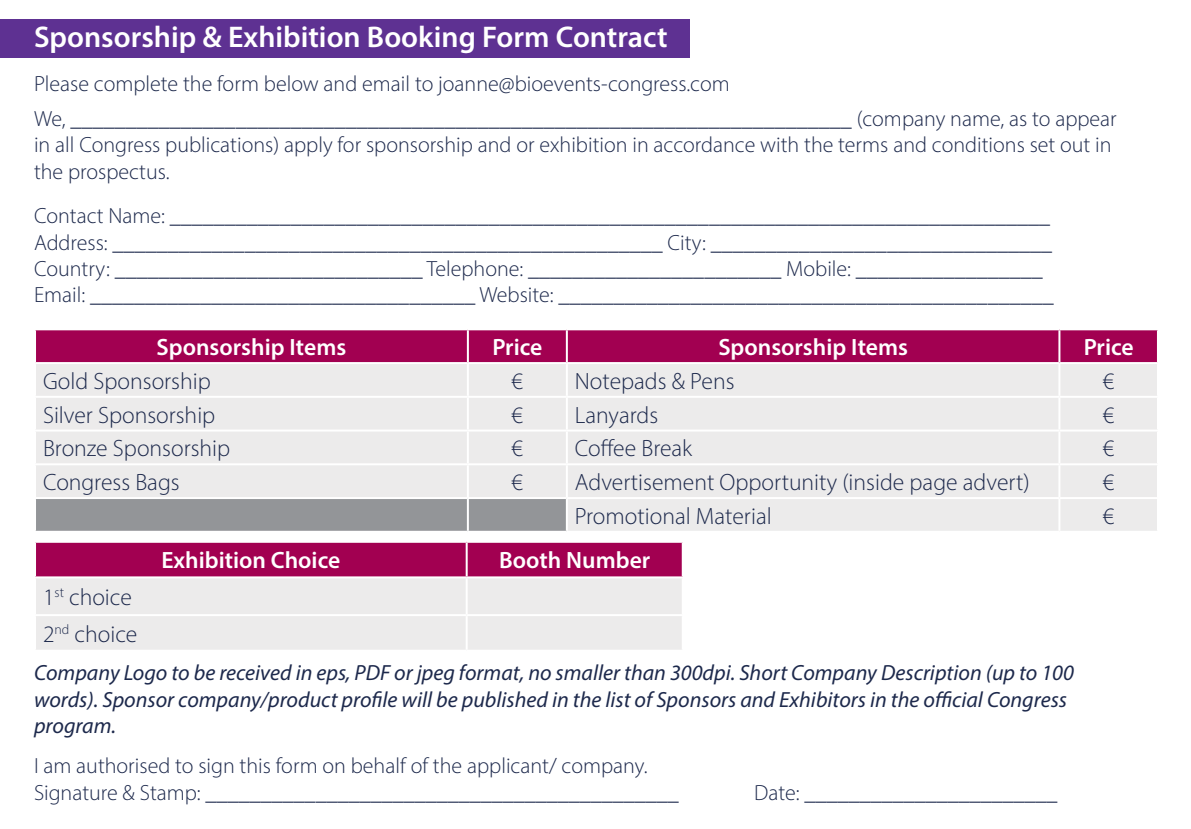
<style>
.page{position:relative;width:1191px;height:829px;background:#fff}
.page>*{position:absolute;margin:0;border:0;box-sizing:border-box;transform-origin:0 0}
.t1{font:600 30px "Myriad Pro";color:#fff}
.t2{font:300 23.6px "Myriad Pro";color:#1d294c}
.t3{font:600 23.6px "Myriad Pro";color:#fff}
.t4{font:300 22px/26.4px "Myriad Pro";color:#1d294c}
.t5{font:italic 22px/26.4px "Myriad Pro";color:#1d294c}
.t6{font:300 13.8px "Myriad Pro";color:#1d294c}
</style>
<div class="page">
<div style="left:0;top:19px;width:689px;height:39px;background:#5e3192"></div>
<div style="left:36px;top:330px;width:1121px;height:32px;background:#a20051"></div>
<div style="left:36px;top:364px;width:1121px;height:167px;background:#ecebeb"></div>
<div style="left:36px;top:499px;width:530px;height:32px;background:#939598"></div>
<hr style="left:467px;top:364px;width:2px;height:32px;background:#fff">
<hr style="left:566px;top:364px;width:2px;height:32px;background:#fff">
<hr style="left:1058px;top:364px;width:2px;height:32px;background:#fff">
<hr style="left:467px;top:398px;width:2px;height:31px;background:#fff">
<hr style="left:566px;top:398px;width:2px;height:31px;background:#fff">
<hr style="left:1058px;top:398px;width:2px;height:31px;background:#fff">
<hr style="left:467px;top:431px;width:2px;height:32px;background:#fff">
<hr style="left:566px;top:431px;width:2px;height:32px;background:#fff">
<hr style="left:1058px;top:431px;width:2px;height:32px;background:#fff">
<hr style="left:467px;top:465px;width:2px;height:32px;background:#fff">
<hr style="left:34px;top:396px;width:434px;height:2px;background:#fff">
<hr style="left:468px;top:396px;width:99px;height:2px;background:#fff">
<hr style="left:567px;top:396px;width:492px;height:2px;background:#fff">
<hr style="left:1059px;top:396px;width:100px;height:2px;background:#fff">
<hr style="left:34px;top:429px;width:434px;height:2px;background:#fff">
<hr style="left:468px;top:429px;width:99px;height:2px;background:#fff">
<hr style="left:567px;top:429px;width:492px;height:2px;background:#fff">
<hr style="left:1059px;top:429px;width:100px;height:2px;background:#fff">
<hr style="left:34px;top:463px;width:434px;height:2px;background:#fff">
<hr style="left:468px;top:463px;width:99px;height:2px;background:#fff">
<hr style="left:467px;top:330px;width:2px;height:32px;background:#fff">
<hr style="left:34px;top:497px;width:434px;height:2px;background:#fff">
<hr style="left:468px;top:497px;width:99px;height:2px;background:#fff">
<hr style="left:467px;top:499px;width:2px;height:32px;background:#fff">
<hr style="left:566px;top:330px;width:2px;height:32px;background:#fff">
<hr style="left:1058px;top:330px;width:2px;height:32px;background:#fff">
<hr style="left:566px;top:465px;width:2px;height:32px;background:#fff">
<hr style="left:567px;top:463px;width:492px;height:2px;background:#fff">
<hr style="left:1059px;top:463px;width:100px;height:2px;background:#fff">
<hr style="left:1058px;top:465px;width:2px;height:32px;background:#fff">
<hr style="left:566px;top:499px;width:2px;height:32px;background:#fff">
<hr style="left:567px;top:497px;width:492px;height:2px;background:#fff">
<hr style="left:1059px;top:497px;width:100px;height:2px;background:#fff">
<hr style="left:1058px;top:499px;width:2px;height:32px;background:#fff">
<div style="left:36px;top:543px;width:646px;height:33px;background:#a20051"></div>
<div style="left:36px;top:578px;width:646px;height:72px;background:#ecebeb"></div>
<hr style="left:466px;top:543px;width:2px;height:33px;background:#fff">
<hr style="left:466px;top:578px;width:2px;height:36px;background:#fff">
<hr style="left:466px;top:616px;width:2px;height:34px;background:#fff">
<hr style="left:34px;top:614px;width:433px;height:2px;background:#fff">
<hr style="left:467px;top:614px;width:217px;height:2px;background:#fff">
<h1 class="t1" style="left:34px;top:18px;width:635px">Sponsorship &amp; Exhibition Booking Form Contract</h1>
<p class="t4" style="left:34px;top:67px;width:1084px;line-height:34.4px">Please complete the form below and email to joanne@bioevents-congress.com<br>We, _______________________________________________________________________ (company name, as to appear</p>
<p class="t4" style="left:34px;top:132px;width:1079px">in all Congress publications) apply for sponsorship and or exhibition in accordance with the terms and conditions set out in the prospectus.</p>
<p class="t4" style="left:34px;top:202px;width:1021px">C o n t a c t N a m e ________________________________________________________________________________:<br>Address: __________________________________________________ C i t y _______________________________:<br>Country: ____________________________ Telephone: _______________________ M o b i l e _________________:<br>E m a i l : _ _ _ _ _ _ _ _ _ _ _ _ _ _ _ _ _ _ _ _ _ _ _ _ _ _ _ _ _ _ _ _ _ _ _ W e b s i t e _____________________________________________:</p>
<p class="t3" style="left:1083px;top:332px;width:52px">Price</p>
<p class="t3" style="left:157px;top:332px;width:191px">Sponsorship Items</p>
<p class="t3" style="left:718px;top:332px;width:191px">Sponsorship Items</p>
<p class="t3" style="left:492px;top:332px;width:52px">Price</p>
<p class="t2" style="left:43px;top:367px;width:169px">Gold Sponsorship</p>
<p class="t2" style="left:43px;top:400px;width:174px">Silver Sponsorship</p>
<p class="t2" style="left:43px;top:434px;width:189px">Bronze Sponsorship</p>
<p class="t2" style="left:43px;top:468px;width:138px">Congress Bags</p>
<p class="t2" style="left:69px;top:583px;width:64px">choice</p>
<p class="t6" style="left:55px;top:584px;width:11px">st</p>
<p class="t2" style="left:43px;top:583px;width:13px">1</p>
<p class="t3" style="left:161px;top:545px;width:180px">Exhibition Choice</p>
<p class="t2" style="left:511px;top:367px;width:13px">€</p>
<p class="t2" style="left:575px;top:367px;width:161px">Notepads &amp; Pens</p>
<p class="t2" style="left:511px;top:400px;width:13px">€</p>
<p class="t2" style="left:575px;top:400px;width:85px">Lanyards</p>
<p class="t2" style="left:511px;top:434px;width:13px">€</p>
<p class="t2" style="left:575px;top:434px;width:119px">Coffee Break</p>
<p class="t2" style="left:511px;top:468px;width:13px">€</p>
<p class="t2" style="left:575px;top:468px;width:456px">Advertisement Opportunity (inside page advert(</p>
<p class="t2" style="left:575px;top:502px;width:198px">Promotional Material</p>
<p class="t3" style="left:499px;top:545px;width:153px">Booth Number</p>
<p class="t6" style="left:55px;top:621px;width:16px">nd</p>
<p class="t2" style="left:75px;top:620px;width:64px">choice</p>
<p class="t2" style="left:43px;top:620px;width:13px">2</p>
<p class="t5" style="left:34px;top:659px;width:1041px">Company Logo to be received in eps, PDF orjpeg format, no smaller than 300dpi. Short Company Description (up to 100 words .) Sponsor company/product profile will be published in the list ofSponsors and Exhibitors in the official Congress program.</p>
<p class="t4" style="left:34px;top:752px;width:615px">I am authorised to sign this form on behalf of the applicant/ company.</p>
<p class="t4" style="left:754px;top:779px;width:305px">D a t e _______________________:</p>
<p class="t4" style="left:34px;top:779px;width:646px">Signature &amp; Stamp: ___________________________________________</p>
<p class="t2" style="left:1103px;top:367px;width:13px">€</p>
<p class="t2" style="left:1103px;top:400px;width:13px">€</p>
<p class="t2" style="left:1103px;top:434px;width:13px">€</p>
<p class="t2" style="left:1103px;top:468px;width:13px">€</p>
<p class="t2" style="left:1103px;top:502px;width:13px">€</p>
</div>
